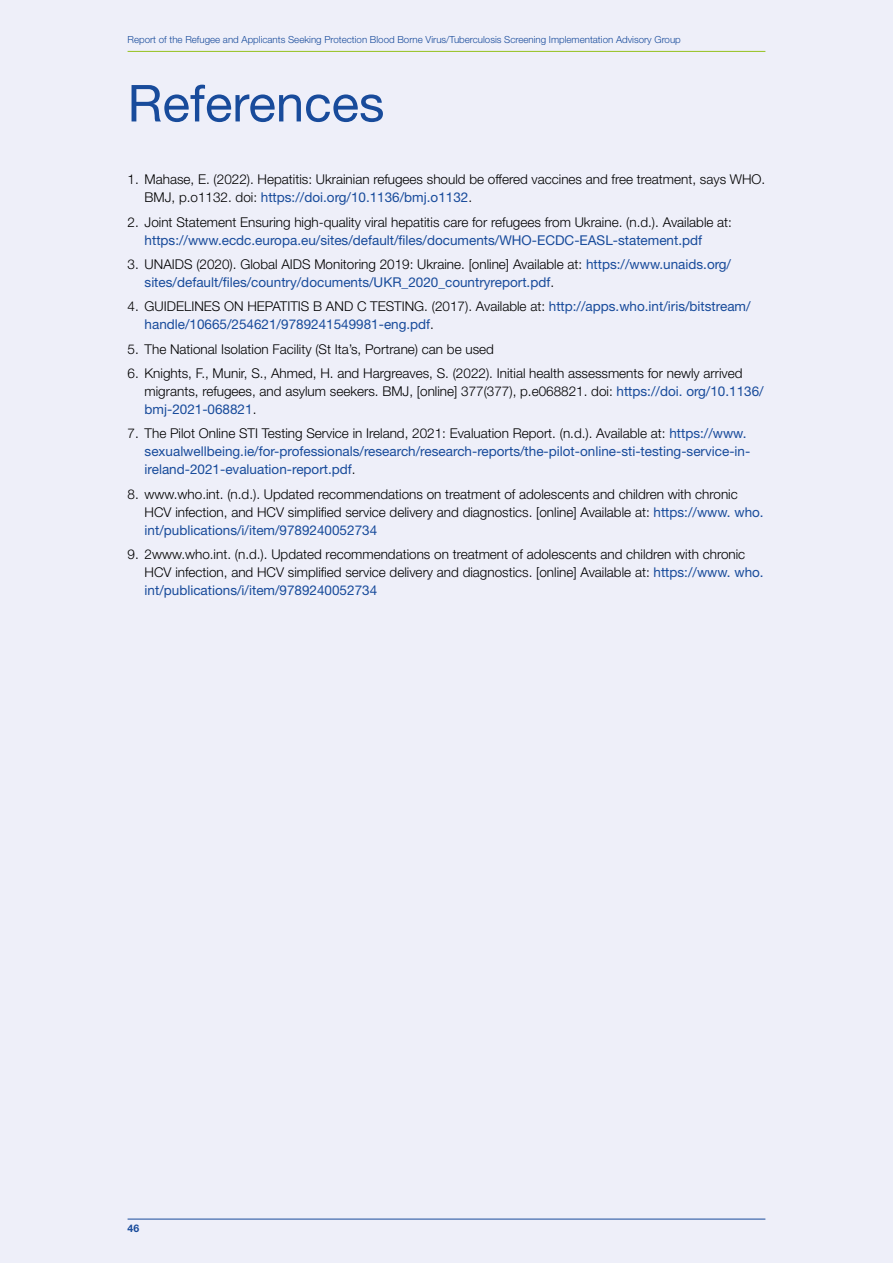
<style>
.page{position:relative;width:893px;height:1263px;background:#eeeff9}
.page>*{position:absolute;margin:0;border:0;box-sizing:border-box;transform-origin:0 0}
.t1{font:51px "Helvetica Neue LT Std";color:#184b9b}
.t2{font:300 13.5px/18px "Helvetica Neue LT Std";color:#000}
.t3{font:13.5px/18px "Helvetica Neue LT Std";color:#184b9b}
.t4{font:700 10.5px "Helvetica Neue LT Std";color:#184b9b}
.t5{font:300 9.75px "Helvetica Neue LT Std";color:#184b9b}
.s1{font-weight:400;color:#184b9b}
.s2{font-weight:300;color:#000}
</style>
<div class="page">
<hr style="left:128px;top:51px;width:637px;height:1px;background:#95c11f">
<hr style="left:128px;top:1219px;width:637px;height:1px;background:#184b9b">
<p class="t5" style="left:128px;top:33px;width:555px">Report of the Refugee and Applicants Seeking Protection Blood Borne Virus/Tuberculosis Screening Implementation Advisory Group</p>
<h1 class="t1" style="left:128px;top:73px;width:258px">References</h1>
<p class="t2" style="left:145px;top:170px;width:622px;text-indent:-17px">1. Mahase, E. (2022). Hepatitis: Ukrainian refugees should be offered vaccines and free treatment, says WHO.<br>BMJ, p.o1132. doi: <span class="s1">https://doi.org/10.1136/bmj.o1132</span>.</p>
<p class="t2" style="left:128px;top:212px;width:606px">2. Joint Statement Ensuring high-quality viral hepatitis care for refugees from Ukraine. (n.d.). Available at:</p>
<p class="t3" style="left:145px;top:230px;width:559px">https://www.ecdc.europa.eu/sites/default/files/documents/WHO-ECDC-EASL-statement.pdf</p>
<p class="t3" style="left:145px;top:255px;width:588px;text-indent:-17px"><span class="s2">3. UNAIDS (2020). Global AIDS Monitoring 2019: Ukraine. [online] Available at:</span> https://www.unaids.org/ sites/default/files/country/documents/UKR_2020_countryreport.pdf<span class="s2">.</span></p>
<p class="t3" style="left:145px;top:297px;width:608px;text-indent:-17px"><span class="s2">4. GUIDELINES ON HEPATITIS B AND C TESTING. (2017). Available at:</span> http://apps.who.int/iris/bitstream/ handle/10665/254621/9789241549981-eng.pdf<span class="s2">.</span></p>
<p class="t2" style="left:128px;top:340px;width:368px">5. The National Isolation Facility (St Ita’s, Portrane) can be used</p>
<p class="t2" style="left:145px;top:364px;width:621px;text-indent:-17px">6. Knights, F., Munir, S., Ahmed, H. and Hargreaves, S. (2022). Initial health assessments for newly arrived migrants, refugees, and asylum seekers. BMJ, [online] 377(377), p.e068821. doi: <span class="s1">https://doi. org/10.1136/ bmj-2021-068821</span>.</p>
<p class="t3" style="left:145px;top:424px;width:607px;text-indent:-17px"><span class="s2">7. The Pilot Online STI Testing Service in Ireland, 2021: Evaluation Report. (n.d.). Available at:</span> https://www. sexualwellbeing.ie/for-professionals/research/research-reports/the-pilot-online-sti-testing-service-in&shy;ireland-2021-evaluation-report.pdf<span class="s2">.</span></p>
<p class="t2" style="left:145px;top:485px;width:621px;text-indent:-17px">8. www.who.int. (n.d.). Updated recommendations on treatment of adolescents and children with chronic<br>HCV infection, and HCV simplified service delivery and diagnostics. [online] Available at: <span class="s1">https://www. who. int/publications/i/item/9789240052734</span></p>
<p class="t2" style="left:145px;top:545px;width:621px;text-indent:-17px">9. 2www.who.int. (n.d.). Updated recommendations on treatment of adolescents and children with chronic<br>HCV infection, and HCV simplified service delivery and diagnostics. [online] Available at: <span class="s1">https://www. who. int/publications/i/item/9789240052734</span></p>
<p class="t4" style="left:128px;top:1222px;width:13px">46</p>
</div>
